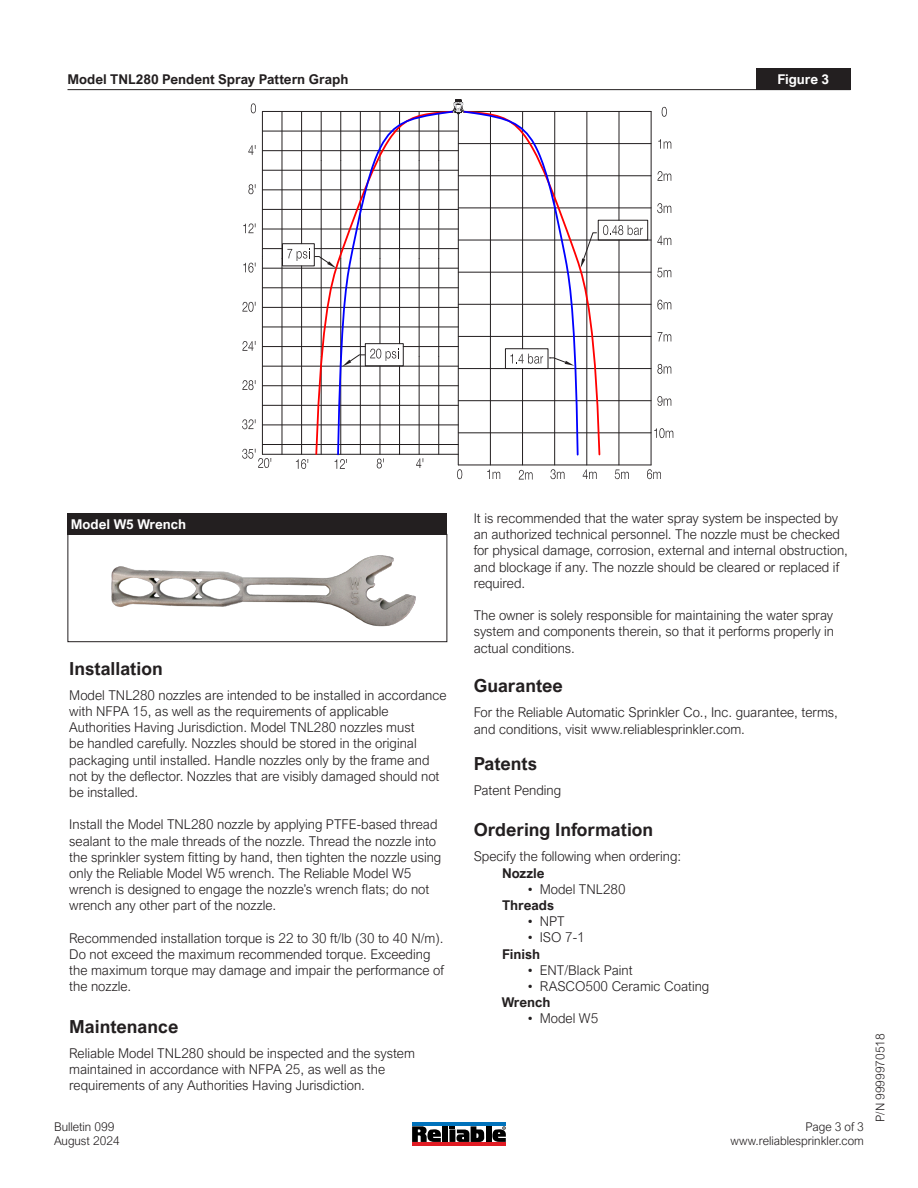
<style>
.page{position:relative;width:918px;height:1188px;background:#fff}
.page>*{position:absolute;margin:0;border:0;box-sizing:border-box;transform-origin:0 0}
.t1{font:700 18px "Arial Nova";color:#231f20}
.t2{font:300 13.5px/16.2px "Arial Nova";color:#231f20}
.t3{font:700 13.5px "Arial Nova";color:#231f20}
.t4{font:700 13.5px "Arial Nova";color:#fff}
.t5{font:300 12px "Arial Nova";color:#231f20}
</style>
<div class="page">
<div style="left:68px;top:513px;width:379px;height:21px;background:#231f20"></div>
<img style="left:111px;top:555px;width:305px;height:72px">
<div style="left:68px;top:534px;width:379px;height:108px;border:1px solid #231f20"></div>
<svg style="left:412px;top:1126px;width:29px;height:16px"></svg>
<div style="left:442px;top:1126px;width:6px;height:16px;background:#000"></div>
<div style="left:486px;top:1126px;width:5px;height:16px;background:#000"></div>
<svg style="left:449px;top:1126px;width:35px;height:16px"></svg>
<svg style="left:492px;top:1126px;width:14px;height:16px"></svg>
<hr style="left:412px;top:1143px;width:94px;height:3px;background:#e11b23">
<hr style="left:412px;top:1122px;width:94px;height:4px;background:#0072bc">
<hr style="left:458px;top:465px;width:193px;height:1px;background:#231f20">
<hr style="left:458px;top:433px;width:193px;height:1px;background:#231f20">
<hr style="left:458px;top:400px;width:193px;height:1px;background:#231f20">
<hr style="left:458px;top:368px;width:193px;height:1px;background:#231f20">
<hr style="left:458px;top:336px;width:193px;height:1px;background:#231f20">
<hr style="left:458px;top:304px;width:193px;height:1px;background:#231f20">
<hr style="left:458px;top:272px;width:193px;height:1px;background:#231f20">
<hr style="left:458px;top:240px;width:193px;height:1px;background:#231f20">
<hr style="left:458px;top:208px;width:193px;height:1px;background:#231f20">
<hr style="left:458px;top:176px;width:193px;height:1px;background:#231f20">
<hr style="left:458px;top:143px;width:193px;height:1px;background:#231f20">
<hr style="left:458px;top:111px;width:193px;height:1px;background:#231f20">
<hr style="left:619px;top:240px;width:1px;height:225px;background:#231f20">
<hr style="left:619px;top:112px;width:1px;height:108px;background:#231f20">
<hr style="left:651px;top:111px;width:1px;height:354px;background:#231f20">
<svg style="left:597px;top:143px;width:4px;height:313px"></svg>
<svg style="left:615px;top:470px;width:14px;height:10px"></svg>
<svg style="left:647px;top:469px;width:14px;height:11px"></svg>
<svg style="left:662px;top:107px;width:5px;height:10px"></svg>
<svg style="left:658px;top:139px;width:13px;height:10px"></svg>
<svg style="left:657px;top:171px;width:14px;height:10px"></svg>
<svg style="left:657px;top:203px;width:14px;height:11px"></svg>
<svg style="left:657px;top:236px;width:14px;height:9px"></svg>
<svg style="left:657px;top:268px;width:14px;height:10px"></svg>
<svg style="left:657px;top:300px;width:14px;height:10px"></svg>
<svg style="left:658px;top:332px;width:13px;height:9px"></svg>
<svg style="left:657px;top:364px;width:14px;height:10px"></svg>
<svg style="left:657px;top:396px;width:14px;height:10px"></svg>
<svg style="left:654px;top:428px;width:19px;height:10px"></svg>
<div style="left:598px;top:220px;width:50px;height:20px;border:1px solid #231f20"></div>
<svg style="left:603px;top:225px;width:40px;height:11px"></svg>
<svg style="left:242px;top:99px;width:355px;height:381px"></svg>
<hr style="left:68px;top:89px;width:782px;height:1px;background:#231f20">
<div style="left:756px;top:68px;width:94px;height:21px;background:#231f20"></div>
<p class="t3" style="left:68px;top:72px;width:283px">Model TNL280 Pendent Spray Pattern Graph</p>
<p class="t4" style="left:777px;top:72px;width:53px">Figure 3</p>
<p class="t4" style="left:71px;top:516px;width:117px">Model W5 Wrench</p>
<p class="t1" style="left:69px;top:658px;width:95px">Installation</p>
<p class="t2" style="left:69px;top:687px;width:379px">Model TNL280 nozzles are intended to be installed in accordance with NFPA 15, as well as the requirements of applicable Authorities Having Jurisdiction. Model TNL280 nozzles must<br>be handled carefully. Nozzles should be stored in the original packaging until installed. Handle nozzles only by the frame and not by the deflector. Nozzles that are visibly damaged should not be installed.</p>
<p class="t2" style="left:69px;top:817px;width:374px">Install the Model TNL280 nozzle by applying PTFE-based thread sealant to the male threads of the nozzle. Thread the nozzle into the sprinkler system fitting by hand, then tighten the nozzle using only the Reliable Model W5 wrench. The Reliable Model W5 wrench is designed to engage the nozzle’s wrench flats; do not wrench any other part of the nozzle.</p>
<p class="t2" style="left:69px;top:930px;width:376px">Recommended installation torque is 22 to 30 ft/lb (30 to 40 N/m).<br>Do not exceed the maximum recommended torque. Exceeding the maximum torque may damage and impair the performance of the nozzle.</p>
<p class="t1" style="left:69px;top:1016px;width:111px">Maintenance</p>
<p class="t2" style="left:69px;top:1045px;width:347px">Reliable Model TNL280 should be inspected and the system maintained in accordance with NFPA 25, as well as the requirements of any Authorities Having Jurisdiction.</p>
<p class="t5" style="left:54px;top:1120px;width:62px">Bulletin 099</p>
<p class="t5" style="left:54px;top:1134px;width:67px">August 2024</p>
<p class="t2" style="left:474px;top:510px;width:376px">It is recommended that the water spray system be inspected by an authorized technical personnel. The nozzle must be checked for physical damage, corrosion, external and internal obstruction, and blockage if any. The nozzle should be cleared or replaced if required.</p>
<p class="t2" style="left:474px;top:607px;width:362px;text-align:justify">The owner is solely responsible for maintaining the water spray system and components therein, so that it performs properly in actual conditions.</p>
<p class="t1" style="left:474px;top:675px;width:91px">Guarantee</p>
<p class="t2" style="left:474px;top:705px;width:366px">For the Reliable Automatic Sprinkler Co., Inc. guarantee, terms, and conditions, visit www.reliablesprinkler.com.</p>
<p class="t1" style="left:474px;top:753px;width:65px">Patents</p>
<p class="t2" style="left:474px;top:782px;width:89px">Patent Pending</p>
<p class="t1" style="left:474px;top:819px;width:181px">Ordering Information</p>
<p class="t2" style="left:474px;top:849px;width:209px">Specify the following when ordering:</p>
<p class="t3" style="left:502px;top:865px;width:44px">Nozzle</p>
<p class="t2" style="left:528px;top:881px;width:99px">• Model TNL280</p>
<p class="t3" style="left:502px;top:897px;width:54px">Threads</p>
<p class="t2" style="left:528px;top:913px;width:39px">• NPT</p>
<p class="t2" style="left:528px;top:930px;width:58px">• ISO 7-1</p>
<p class="t3" style="left:502px;top:946px;width:40px">Finish</p>
<p class="t2" style="left:528px;top:962px;width:107px">• ENT/Black Paint</p>
<p class="t2" style="left:528px;top:978px;width:183px">• RASCO500 Ceramic Coating</p>
<p class="t3" style="left:502px;top:995px;width:50px">Wrench</p>
<p class="t2" style="left:528px;top:1011px;width:72px">• Model W5</p>
<p class="t5" style="left:805px;top:1120px;width:60px">Page 3 of 3</p>
<p class="t5" style="left:730px;top:1134px;width:135px">www.reliablesprinkler.com</p>
<p class="t5" style="left:873px;top:1122px;width:90px;rotate:-90deg">P/N 9999970518</p>
</div>
